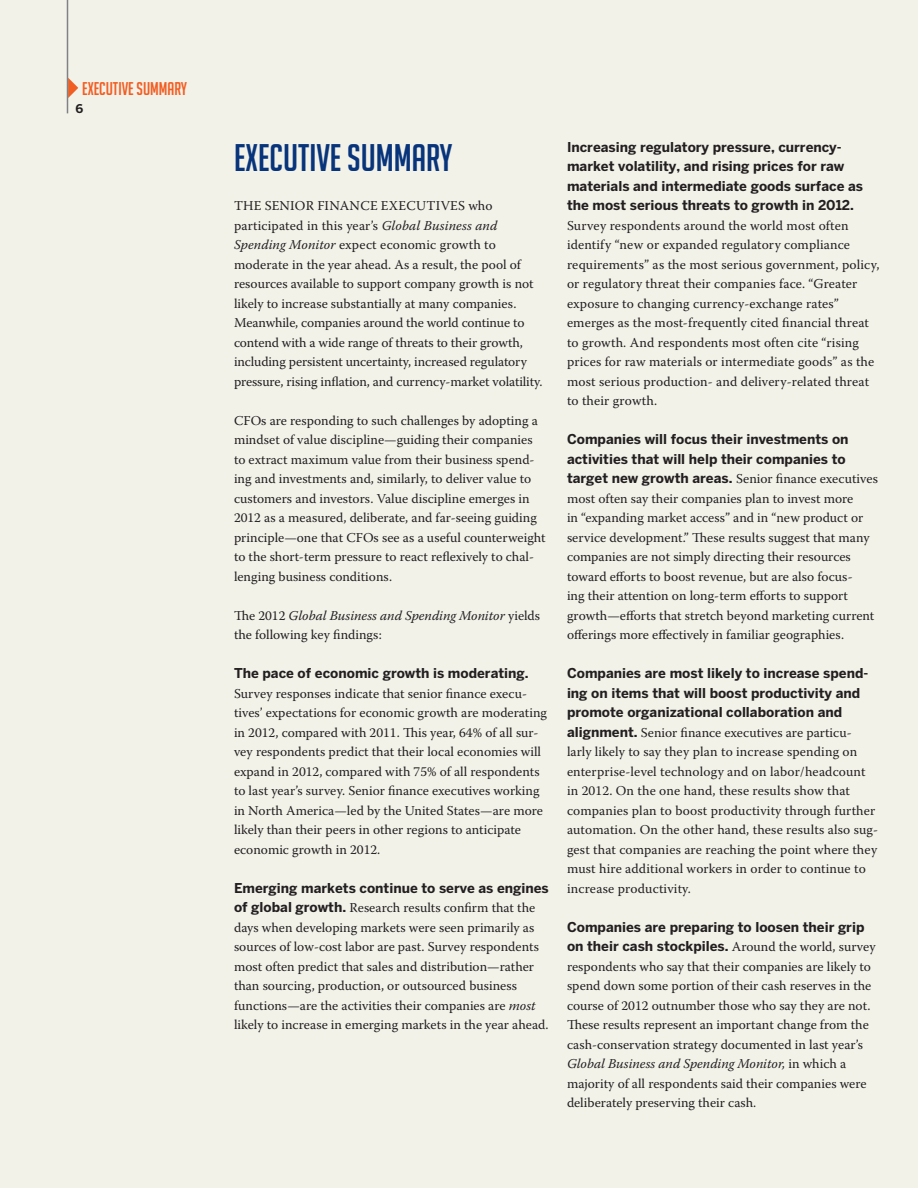
<style>
.page{position:relative;width:918px;height:1188px;background:#f2f2e9}
.page>*{position:absolute;margin:0;border:0;box-sizing:border-box;transform-origin:0 0}
.chapter_titles{font:37.5px "Big Noodle Titling";color:#08347b}
.t1{font:18px "Big Noodle Titling";color:#f25d21}
.text{font:13.5px/19.5px "Warnock Pro";color:#231f20}
.t2{font:700 12px "Benton Sans";color:#231f20}
.s1{font-style:italic}
.s2{font-family:"Benton Sans";font-weight:700}
</style>
<div class="page">
<svg style="left:68px;top:78px;width:10px;height:20px"></svg>
<hr style="left:67px;top:0;width:1px;height:113px;background:#808285">
<p class="t1" style="left:82px;top:78px;width:106px">EXECUTIVE SUMMARY</p>
<p class="t2" style="left:76px;top:102px;width:9px">6</p>
<p class="chapter_titles" style="left:234px;top:137px;width:220px">EXECUTIVE SUMMARY</p>
<p class="text" style="left:234px;top:196px;width:310px">THE SENIOR FINANCE EXECUTIVES who participated in this year’s <span class="s1">Global Business and Spending Monitor</span> expect economic growth to moderate in the year ahead. As a result, the pool of resources available to support company growth is not likely to increase substantially at many companies.<br>Meanwhile, companies around the world continue to contend with a wide range of threats to their growth, including persistent uncertainty, increased regulatory pressure, rising inflation, and currency-market volatility.</p>
<p class="text" style="left:234px;top:410px;width:313px">CFOs are responding to such challenges by adopting a mindset of value discipline—guiding their companies to extract maximum value from their business spend&shy;ing and investments and, similarly, to deliver value to customers and investors. Value discipline emerges in 2012 as a measured, deliberate, and far-seeing guiding principle—one that CFOs see as a useful counterweight to the short-term pressure to react reflexively to chal&shy;lenging business conditions.</p>
<p class="text" style="left:234px;top:605px;width:308px">The 2012 <span class="s1">Global Business and Spending Monitor</span> yields the following key findings:</p>
<p class="text" style="left:234px;top:664px;width:315px"><span class="s2">The pace of economic growth is moderating.<br></span>Survey responses indicate that senior finance execu&shy;tives’ expectations for economic growth are moderating in 2012, compared with 2011. This year, 64% of all sur&shy;vey respondents predict that their local economies will expand in 2012, compared with 75% of all respondents to last year’s survey. Senior finance executives working in North America—led by the United States—are more likely than their peers in other regions to anticipate economic growth in 2012.</p>
<p class="text" style="left:234px;top:878px;width:316px"><span class="s2">Emerging markets continue to serve as engines of global growth.</span> Research results confirm that the days when developing markets were seen primarily as sources of low-cost labor are past. Survey respondents most often predict that sales and distribution—rather than sourcing, production, or outsourced business functions—are the activities their companies are <span class="s1">most </span>likely to increase in emerging markets in the year ahead.</p>
<p class="text" style="left:567px;top:137px;width:314px"><span class="s2">Increasing regulatory pressure, currency&shy;market volatility, and rising prices for raw materials and intermediate goods surface as the most serious threats to growth in 2012.<br></span>Survey respondents around the world most often identify “new or expanded regulatory compliance requirements” as the most serious government, policy, or regulatory threat their companies face. “Greater exposure to changing currency-exchange rates” emerges as the most-frequently cited financial threat to growth. And respondents most often cite “rising prices for raw materials or intermediate goods” as the most serious production- and delivery-related threat to their growth.</p>
<p class="text" style="left:567px;top:430px;width:312px"><span class="s2">Companies will focus their investments on activities that will help their companies to target new growth areas.</span> Senior finance executives most often say their companies plan to invest more<br>in “expanding market access” and in “new product or service development.” These results suggest that many companies are not simply directing their resources toward efforts to boost revenue, but are also focus-<br>ing their attention on long-term efforts to support growth—efforts that stretch beyond marketing current offerings more effectively in familiar geographies.</p>
<p class="text" style="left:567px;top:664px;width:313px"><span class="s2">Companies are most likely to increase spend&shy;ing on items that will boost productivity and promote organizational collaboration and alignment.</span> Senior finance executives are particu&shy;larly likely to say they plan to increase spending on enterprise-level technology and on labor/headcount in 2012. On the one hand, these results show that companies plan to boost productivity through further automation. On the other hand, these results also sug&shy;gest that companies are reaching the point where they must hire additional workers in order to continue to increase productivity.</p>
<p class="text" style="left:567px;top:917px;width:310px"><span class="s2">Companies are preparing to loosen their grip on their cash stockpiles.</span> Around the world, survey respondents who say that their companies are likely to spend down some portion of their cash reserves in the course of 2012 outnumber those who say they are not.<br>These results represent an important change from the cash-conservation strategy documented in last year’s <span class="s1">Global Business and Spending Monitor,</span> in which a majority of all respondents said their companies were deliberately preserving their cash.</p>
</div>
